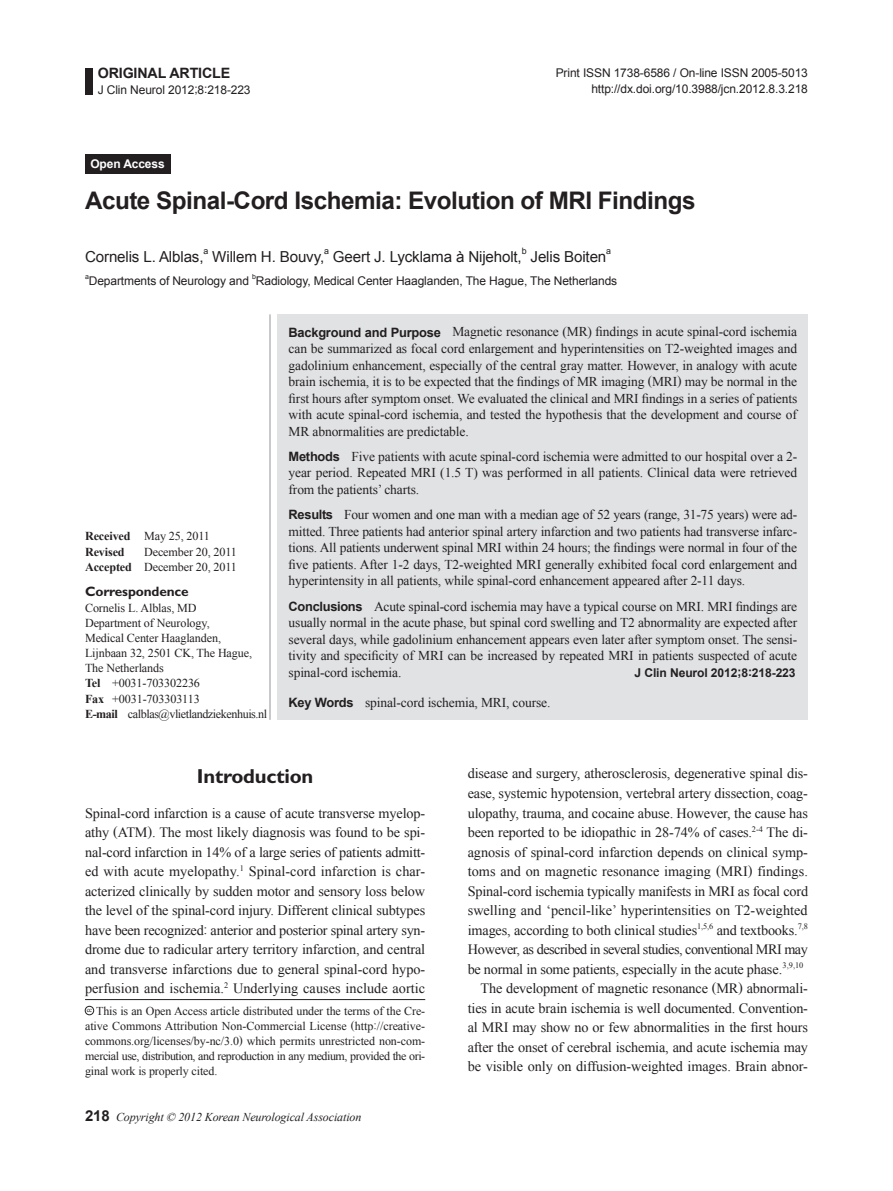
<style>
.page{position:relative;width:893px;height:1191px;background:#fff}
.page>*{position:absolute;margin:0;border:0;box-sizing:border-box;transform-origin:0 0}
.논문제목{font:700 24.3px "Arial";letter-spacing:-.02em;color:#231f20}
.큰제목{font:700 20.25px "Gill Sans Std";letter-spacing:-.01em;color:#231f20}
.영문이름{font:15.15px "Arial";letter-spacing:-.01em;color:#231f20}
.본문{font:14.25px/19.5px "Times New Roman";letter-spacing:.005em;color:#231f20;text-align:justify}
.본문1{font:14.25px/19.5px "Times New Roman";letter-spacing:-.005em;color:#231f20;text-align:justify}
.t1{font:700 14.25px "Arial";letter-spacing:-.01em;color:#231f20}
.본문-2{font:700 13.65px "Gill Sans Std";letter-spacing:-.01em;color:#231f20}
.영문초록{font:13.5px/16.5px "Times New Roman";letter-spacing:-.01em;color:#231f20;text-align:justify}
.교신저자{font:12.15px/15.1px "Times New Roman";letter-spacing:-.01em;color:#231f20}
.교신저자-2{font:12.15px "Times New Roman";letter-spacing:-.035em;color:#231f20}
.영문초록-2{font:700 12.15px "Arial";letter-spacing:-.01em;color:#231f20}
.교신저자-3{font:700 12.15px "Times New Roman";letter-spacing:-.01em;color:#231f20}
.교신저자-4{font:12px/15.1px "Times New Roman";letter-spacing:-.035em;color:#231f20;text-align:justify}
.영문소속{font:12px "Arial";letter-spacing:-.01em;color:#231f20}
.t2{font:italic 12px "Times New Roman";letter-spacing:-.01em;color:#231f20}
.t3{font:700 12px "Arial";letter-spacing:-.01em;color:#fff}
.영문이름-2{font:8.85px "Arial";color:#231f20}
.영문소속-2{font:7.05px "Arial";color:#231f20}
.t4{font:6.75px "Times New Roman";color:#231f20}
.s1{font-weight:700}
.s2{font-family:"Arial";font-weight:700;font-size:12.9px}
.s3{font-size:13.65px;color:#e1e2e4}
.s4{font-size:13.65px}
.s5{font-family:"Arial";font-weight:700;font-style:normal;font-size:15px}
</style>
<div class="page">
<div style="left:85px;top:68px;width:8px;height:27px;background:#231f20"></div>
<div style="left:278px;top:314px;width:530px;height:406px;background:#e1e2e4"></div>
<hr style="left:270px;top:314px;width:1px;height:406px;background:#939598">
<div style="left:85px;top:154px;width:85px;height:20px;background:#231f20"></div>
<hr style="left:85px;top:999px;width:340px;height:1px;background:#231f20">
<div style="left:85px;top:1006px;width:9px;height:9px;border:1px solid #231f20;border-radius:50%"></div>
<p class="t1" style="left:98px;top:64px;width:134px">ORIGINAL ARTICLE</p>
<p class="영문소속" style="left:98px;top:82px;width:154px">J Clin Neurol 2012;8:218-223</p>
<p class="t3" style="left:90px;top:156px;width:76px">Open Access</p>
<p class="영문소속" style="left:556px;top:65px;width:254px">Print ISSN 1738-6586 / On-line ISSN 2005-5013</p>
<p class="영문소속" style="left:591px;top:81px;width:218px">http://dx.doi.org/10.3988/jcn.2012.8.3.218</p>
<p class="논문제목" style="left:85px;top:184px;width:612px">Acute Spinal-Cord Ischemia: Evolution of MRI Findings</p>
<p class="영문이름" style="left:85px;top:246px;width:120px">Cornelis L. Alblas,</p>
<p class="영문이름-2" style="left:203px;top:245px;width:6px">a</p>
<p class="영문이름" style="left:212px;top:246px;width:113px">Willem H. Bouvy,</p>
<p class="영문이름-2" style="left:324px;top:245px;width:6px">a</p>
<p class="영문이름" style="left:333px;top:246px;width:190px">Geert J. Lycklama à Nijeholt,</p>
<p class="영문이름-2" style="left:522px;top:245px;width:6px">b</p>
<p class="영문이름" style="left:531px;top:246px;width:77px">Jelis Boiten</p>
<p class="영문이름-2" style="left:606px;top:245px;width:6px">a</p>
<p class="영문소속-2" style="left:85px;top:272px;width:5px">a</p>
<p class="영문소속" style="left:89px;top:273px;width:162px">Departments of Neurology and</p>
<p class="영문소속-2" style="left:252px;top:272px;width:5px">b</p>
<p class="영문소속" style="left:256px;top:273px;width:363px">Radiology, Medical Center Haaglanden, The Hague, The Netherlands</p>
<p class="교신저자" style="left:85px;top:528px;width:126px"><span class="s1">Received</span> May 25, 2011</p>
<p class="교신저자-3" style="left:85px;top:543px;width:41px">Revised</p>
<p class="교신저자" style="left:144px;top:543px;width:94px">December 20, 2011</p>
<p class="교신저자" style="left:85px;top:559px;width:153px"><span class="s1">Accepted</span> December 20, 2011</p>
<p class="본문-2" style="left:85px;top:583px;width:105px">Correspondence</p>
<p class="교신저자" style="left:85px;top:600px;width:113px">Cornelis L. Alblas, MD</p>
<p class="교신저자" style="left:85px;top:615px;width:169px">Department of Neurology,<br>Medical Center Haaglanden,<br>Lijnbaan 32, 2501 CK, The Hague,<br>The Netherlands</p>
<p class="교신저자" style="left:85px;top:675px;width:116px"><span class="s1">Tel</span> +0031-703302236</p>
<p class="교신저자" style="left:85px;top:691px;width:116px"><span class="s1">Fax</span> +0031-703303113</p>
<p class="교신저자-2" style="left:85px;top:705px;width:184px"><span class="s1">E-mail</span> calblas@vlietlandziekenhuis.nl</p>
<p class="영문초록" style="left:289px;top:323px;width:510px"><span class="s2">Background and Purpose</span><span class="s3">zz</span>Magnetic resonance (MR) findings in acute spinal-cord ischemia can be summarized as focal cord enlargement and hyperintensities on T2-weighted images and gadolinium enhancement, especially of the central gray matter. However, in analogy with acute brain ischemia, it is to be expected that the findings of MR imaging (MRI) may be normal in the first hours after symptom onset. We evaluated the clinical and MRI findings in a series of patients with acute spinal-cord ischemia, and tested the hypothesis that the development and course of MR abnormalities are predictable<span class="s4">.</span></p>
<p class="영문초록" style="left:289px;top:448px;width:510px"><span class="s2">Methods</span><span class="s3">zz</span>Five patients with acute spinal-cord ischemia were admitted to our hospital over a 2- year period. Repeated MRI (1.5 T) was performed in all patients. Clinical data were retrieved from the patients’ charts<span class="s4">.</span></p>
<p class="영문초록" style="left:289px;top:506px;width:510px"><span class="s2">Results</span><span class="s3">zz</span>Four women and one man with a median age of 52 years (range, 31-75 years) were ad&shy;mitted. Three patients had anterior spinal artery infarction and two patients had transverse infarc&shy;tions. All patients underwent spinal MRI within 24 hours; the findings were normal in four of the five patients. After 1-2 days, T2-weighted MRI generally exhibited focal cord enlargement and hyperintensity in all patients, while spinal-cord enhancement appeared after 2-11 days.</p>
<p class="영문초록" style="left:289px;top:598px;width:510px"><span class="s2">Conclusions</span><span class="s3">zz</span>Acute spinal-cord ischemia may have a typical course on MRI. MRI findings are usually normal in the acute phase, but spinal cord swelling and T2 abnormality are expected after several days, while gadolinium enhancement appears even later after symptom onset. The sensi&shy;tivity and specificity of MRI can be increased by repeated MRI in patients suspected of acute spinal-cord ischemia<span class="s4">.</span></p>
<p class="영문초록-2" style="left:634px;top:664px;width:163px">J Clin Neurol 2012;8:218-223</p>
<p class="영문초록" style="left:289px;top:694px;width:263px"><span class="s2">Key Words</span><span class="s3">zz</span>spinal-cord ischemia, MRI, course.</p>
<p class="큰제목" style="left:197px;top:764px;width:118px">Introduction</p>
<p class="본문" style="left:85px;top:802px;width:342px">Spinal-cord infarction is a cause of acute transverse myelop&shy;athy (ATM). The most likely diagnosis was found to be spi&shy;nal-cord infarction in 14% of a large series of patients admitt&shy;ed with acute myelopathy.<sup>1</sup> Spinal-cord infarction is char&shy;acterized clinically by sudden motor and sensory loss below the level of the spinal-cord injury. Different clinical subtypes have been recognized: anterior and posterior spinal artery syn&shy;drome due to radicular artery territory infarction, and central and transverse infarctions due to general spinal-cord hypo&shy;perfusion and ischemia.<sup>2</sup> Underlying causes include aortic</p>
<p class="교신저자-4" style="left:85px;top:1002px;width:342px;text-indent:11px">This is an Open Access article distributed under the terms of the Cre&shy;ative Commons Attribution Non-Commercial License (http://creative&shy;commons.org/licenses/by-nc/3.0) which permits unrestricted non-com&shy;mercial use, distribution, and reproduction in any medium, provided the ori&shy;ginal work is properly cited.</p>
<p class="t4" style="left:87px;top:1005px;width:7px">cc</p>
<p class="t2" style="left:85px;top:1108px;width:278px"><span class="s5">218</span> Copyright © 2012 Korean Neurological Association</p>
<p class="본문" style="left:468px;top:763px;width:342px">disease and surgery, atherosclerosis, degenerative spinal dis&shy;ease, systemic hypotension, vertebral artery dissection, coag&shy;ulopathy, trauma, and cocaine abuse. However, the cause has been reported to be idiopathic in 28-74% of cases.<sup>2-4</sup> The di&shy;agnosis of spinal-cord infarction depends on clinical symp&shy;toms and on magnetic resonance imaging (MRI) findings.<br>Spinal-cord ischemia typically manifests in MRI as focal cord swelling and ‘pencil-like’ hyperintensities on T2-weighted images, according to both clinical studies<sup>1,5,6</sup> and textbooks.<sup>7,8<br></sup>However, as described in several studies, conventional MRI may be normal in some patients, especially in the acute phase.<sup>3,9,10</sup></p>
<p class="본문1" style="left:468px;top:978px;width:342px;text-indent:13px">The development of magnetic resonance (MR) abnormali&shy;ties in acute brain ischemia is well documented. Convention&shy;al MRI may show no or few abnormalities in the first hours after the onset of cerebral ischemia, and acute ischemia may be visible only on diffusion-weighted images. Brain abnor-</p>
</div>
